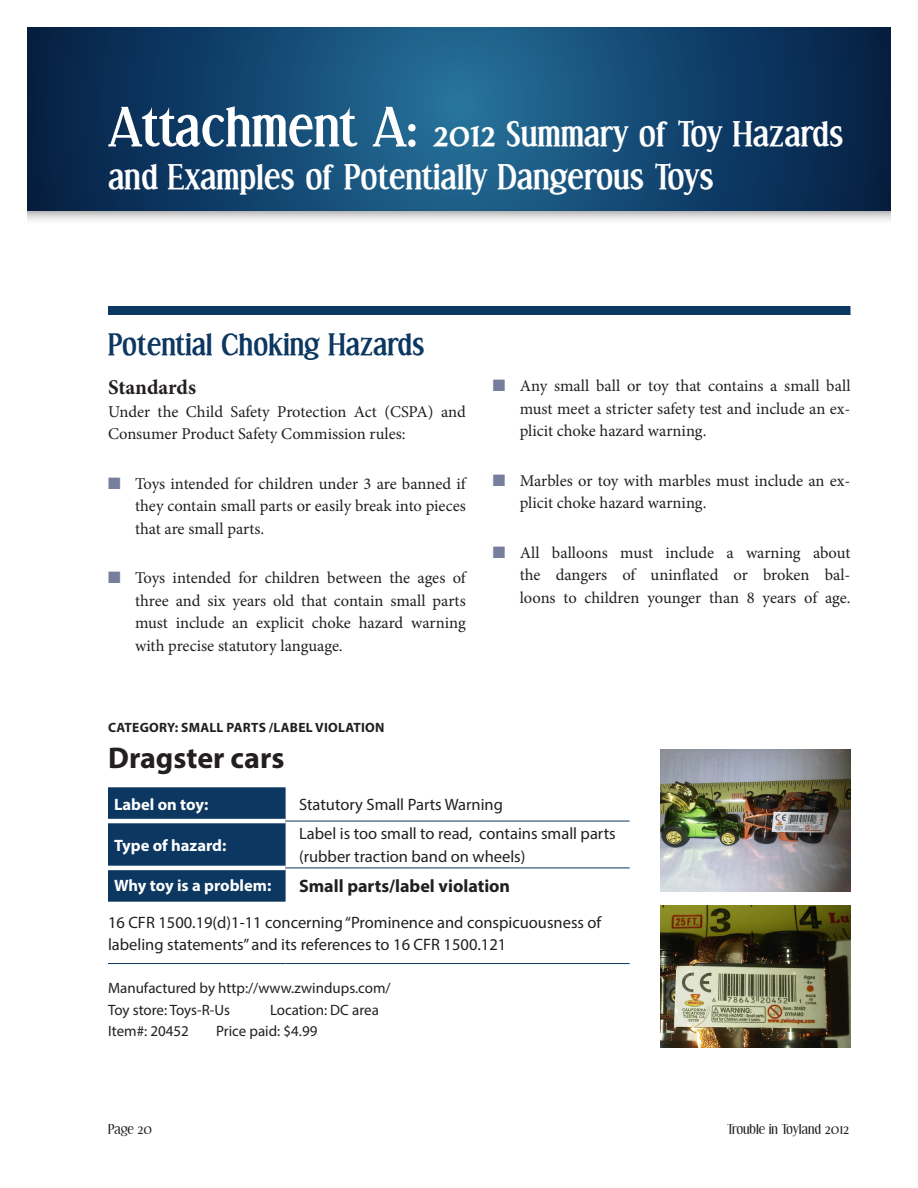
<style>
.page{position:relative;width:918px;height:1188px;background:#fff}
.page>*{position:absolute;margin:0;border:0;box-sizing:border-box;transform-origin:0 0}
.t1{font:700 34.5px/43.2px "Effloresce";color:#fff}
.t2{font:700 30px "Effloresce";color:#0c3761}
.t3{font:700 30px "Myriad Pro";color:#231f20}
.t4{font:700 21px "Minion Pro";letter-spacing:-.005em;color:#231f20}
.t5{font:700 18px "Myriad Pro";color:#231f20}
.t6{font:16.5px/22.5px "Minion Pro";letter-spacing:-.005em;color:#231f20;text-align:justify}
.t7{font:16.5px/22.5px "Myriad Pro";color:#231f20}
.t8{font:700 16.5px "Myriad Pro";color:#fff}
.t9{font:15px/21.8px "Myriad Pro";color:#231f20}
.t10{font:700 13.5px "Myriad Pro";letter-spacing:.02em;color:#231f20}
.t11{font:13.5px "Effloresce";color:#231f20}
.s1{font-size:54px}
.s2{color:#767e9b}
</style>
<div class="page">
<div style="left:27px;top:27px;width:864px;height:199px;background:#231f20;opacity:.75"></div>
<svg style="left:27px;top:27px;width:864px;height:183px;background:#12446d"></svg>
<div style="left:108px;top:306px;width:742px;height:9px;background:#0c3761"></div>
<div style="left:108px;top:787px;width:178px;height:115px;background:#0c3761"></div>
<hr style="left:108px;top:819px;width:178px;height:4px;background:#fff">
<hr style="left:108px;top:866px;width:178px;height:4px;background:#fff">
<hr style="left:108px;top:963px;width:178px;height:1px;background:#0c3761">
<hr style="left:286px;top:963px;width:344px;height:1px;background:#0c3761">
<hr style="left:286px;top:821px;width:344px;height:1px;background:#0c3761">
<hr style="left:286px;top:868px;width:344px;height:1px;background:#0c3761">
<img style="left:661px;top:750px;width:189px;height:142px">
<img style="left:661px;top:906px;width:189px;height:142px">
<h1 class="t1" style="left:108px;top:114px;width:737px"><span class="s1">Attachment A:</span> 2012 Summary of Toy Hazards and Examples of Potentially Dangerous Toys</h1>
<h2 class="t2" style="left:108px;top:329px;width:318px">Potential Choking Hazards</h2>
<p class="t4" style="left:108px;top:373px;width:90px">Standards</p>
<p class="t6" style="left:108px;top:400px;width:359px">Under the Child Safety Protection Act (CSPA) and<br>Consumer Product Safety Commission rules:</p>
<p class="t6" style="left:135px;top:472px;width:332px;text-indent:-27px"><span class="s2">■</span> Toys intended for children under 3 are banned if they contain small parts or easily break into pieces that are small parts.</p>
<p class="t6" style="left:135px;top:567px;width:332px;text-indent:-27px"><span class="s2">■</span> Toys intended for children between the ages of three and six years old that contain small parts must include an explicit choke hazard warning with precise statutory language.</p>
<p class="t6" style="left:520px;top:375px;width:332px;text-indent:-27px"><span class="s2">■</span> Any small ball or toy that contains a small ball must meet a stricter safety test and include an ex&shy;plicit choke hazard warning.</p>
<p class="t6" style="left:520px;top:470px;width:332px;text-indent:-27px"><span class="s2">■</span> Marbles or toy with marbles must include an ex&shy;plicit choke hazard warning.</p>
<p class="t6" style="left:520px;top:542px;width:332px;text-indent:-27px"><span class="s2">■</span> All balloons must include a warning about the dangers of uninflated or broken bal&shy;loons to children younger than 8 years of age.</p>
<p class="t10" style="left:108px;top:718px;width:278px">CATEGORY: SMALL PARTS /LABEL VIOLATION</p>
<h2 class="t3" style="left:108px;top:738px;width:178px">Dragster cars</h2>
<p class="t8" style="left:114px;top:794px;width:96px">Label on toy:</p>
<p class="t7" style="left:299px;top:793px;width:205px">Statutory Small Parts Warning</p>
<p class="t8" style="left:114px;top:834px;width:114px">Type of hazard:</p>
<p class="t7" style="left:299px;top:822px;width:318px">Label is too small to read, contains small parts (rubber traction band on wheels)</p>
<p class="t8" style="left:114px;top:875px;width:159px">Why toy is a problem:</p>
<p class="t5" style="left:299px;top:874px;width:213px">Small parts/label violation</p>
<p class="t7" style="left:108px;top:911px;width:495px">16 CFR 1500.19(d)1-11 concerning “Prominence and conspicuousness of labeling statements” and its references to 16 CFR 1500.121</p>
<p class="t9" style="left:108px;top:977px;width:284px">Manufactured by http://www.zwindups.com/<br>Toy store: Toys-R-Us</p>
<p class="t9" style="left:270px;top:999px;width:110px">Location: DC area</p>
<p class="t9" style="left:108px;top:1020px;width:82px">Item#: 20452</p>
<p class="t9" style="left:216px;top:1020px;width:103px">Price paid: $4.99</p>
<p class="t11" style="left:108px;top:1122px;width:45px">Page 20</p>
<p class="t11" style="left:727px;top:1122px;width:123px">Trouble in Toyland 2012</p>
</div>
